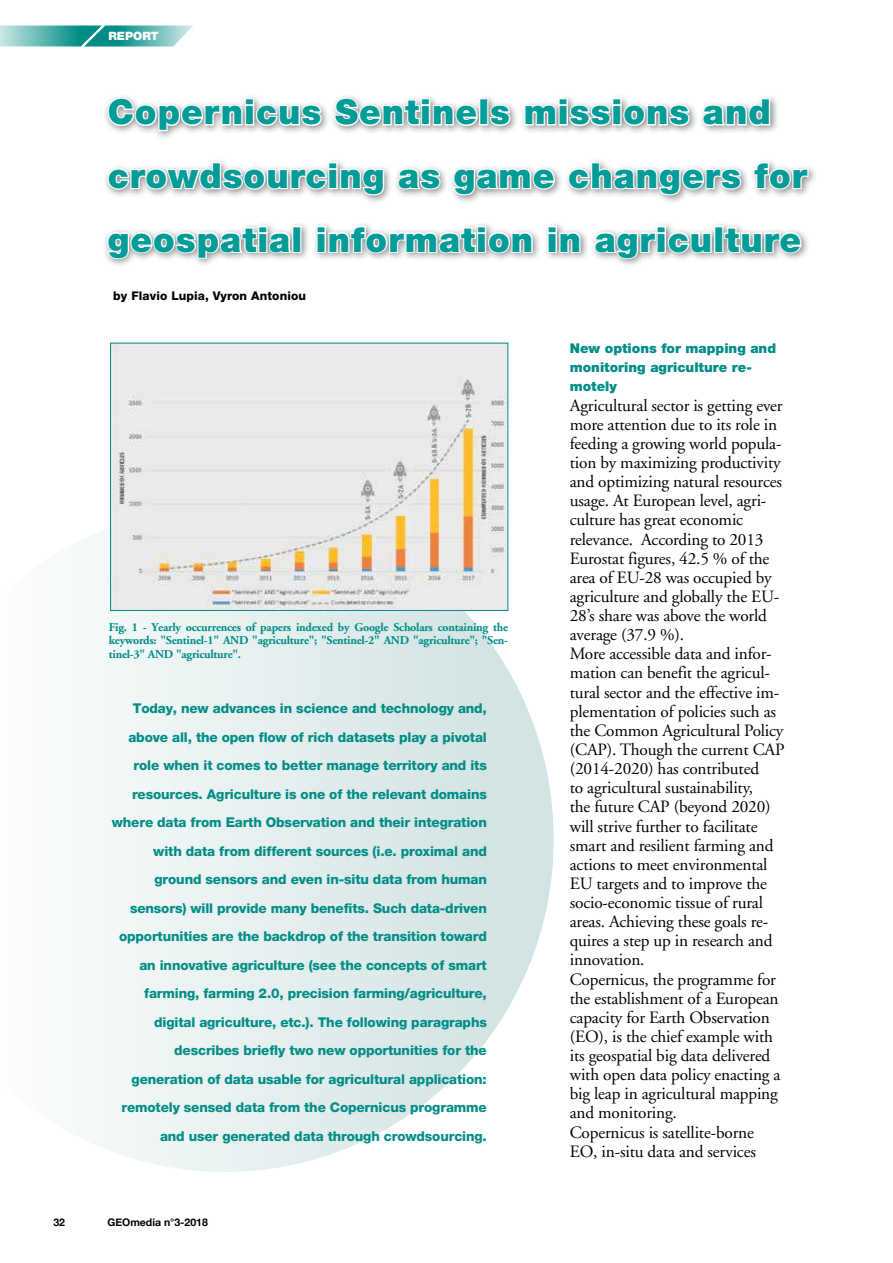
<style>
.page{position:relative;width:893px;height:1263px;background:#fff}
.page>*{position:absolute;margin:0;border:0;box-sizing:border-box;transform-origin:0 0}
.t1{font:900 34.5px/63.6px "Helvetica Neue";letter-spacing:.03em;color:#009c97}
.t2{font:17.25px/19.2px "Adobe Garamond";letter-spacing:-.01em;color:#000}
.t3{font:800 13.5px/28.5px "Helvetica Neue";letter-spacing:-.01em;color:#008d86;text-align:right}
.t4{font:900 13.5px/19.2px "Helvetica Neue";color:#008d86}
.t5{font:700 12px/13.5px "Adobe Garamond";letter-spacing:-.02em;color:#008d86;text-align:justify}
.t6{font:800 12px "Helvetica Neue";letter-spacing:.01em;color:#000}
.t7{font:900 11.55px "Helvetica Neue";color:#fff}
.t8{font:700 10.5px "Helvetica Neue";color:#000}
</style>
<div class="page">
<svg style="left:0;top:26px;width:193px;height:21px;background:#5fb7b3"></svg>
<svg style="left:93px;top:506px;width:461px;height:666px"></svg>
<div style="left:102px;top:93px;width:715px;height:175px;background:#000;opacity:.45"></div>
<svg style="left:106px;top:97px;width:217px;height:36px"></svg>
<svg style="left:333px;top:97px;width:146px;height:30px"></svg>
<div style="left:479px;top:98px;width:9px;height:28px;border:2px solid #fff"></div>
<svg style="left:489px;top:103px;width:23px;height:24px"></svg>
<svg style="left:523px;top:97px;width:168px;height:30px"></svg>
<svg style="left:701px;top:97px;width:70px;height:30px"></svg>
<svg style="left:106px;top:155px;width:279px;height:51px"></svg>
<svg style="left:397px;top:167px;width:45px;height:24px"></svg>
<svg style="left:452px;top:167px;width:105px;height:30px"></svg>
<svg style="left:567px;top:161px;width:175px;height:36px"></svg>
<svg style="left:752px;top:161px;width:58px;height:30px"></svg>
<svg style="left:106px;top:224px;width:188px;height:36px"></svg>
<div style="left:292px;top:226px;width:9px;height:27px;border:2px solid #fff"></div>
<svg style="left:315px;top:224px;width:219px;height:31px"></svg>
<svg style="left:546px;top:224px;width:36px;height:30px"></svg>
<svg style="left:593px;top:224px;width:120px;height:36px"></svg>
<div style="left:714px;top:226px;width:9px;height:27px;border:2px solid #fff"></div>
<svg style="left:723px;top:226px;width:80px;height:29px"></svg>
<img style="left:112px;top:345px;width:394px;height:264px">
<div style="left:110px;top:343px;width:398px;height:268px;border:1px solid #008d86"></div>
<p class="t7" style="left:108px;top:29px;width:52px">REPORT</p>
<h1 class="t1" style="left:108px;top:80px;width:701px">Copernicus Sentinels missions and crowdsourcing as game changers for geospatial information in agriculture</h1>
<p class="t6" style="left:113px;top:289px;width:194px">by Flavio Lupia, Vyron Antoniou</p>
<p class="t5" style="left:109px;top:620px;width:401px">Fig. 1 - Yearly occurrences of papers indexed by Google Scholars containing the keywords: "Sentinel-1" AND "agriculture"; "Sentinel-2" AND "agriculture"; "Sen&shy;tinel-3" AND "agriculture".</p>
<p class="t3" style="left:112px;top:694px;width:377px">Today, new advances in science and technology and, above all, the open flow of rich datasets play a pivotal role when it comes to better manage territory and its resources. Agriculture is one of the relevant domains where data from Earth Observation and their integration with data from different sources (i.e. proximal and ground sensors and even in-situ data from human sensors) will provide many benefits. Such data-driven opportunities are the backdrop of the transition toward an innovative agriculture (see the concepts of smart farming, farming 2.0, precision farming/agriculture, digital agriculture, etc.). The following paragraphs describes briefly two new opportunities for the generation of data usable for agricultural application: remotely sensed data from the Copernicus programme and user generated data through crowdsourcing.</p>
<p class="t8" style="left:53px;top:1214px;width:13px">32</p>
<p class="t8" style="left:107px;top:1214px;width:102px">GEOmedia n°3-2018</p>
<p class="t4" style="left:570px;top:339px;width:208px">New options for mapping and monitoring agriculture re&shy;motely</p>
<p class="t2" style="left:570px;top:396px;width:216px">Agricultural sector is getting ever more attention due to its role in feeding a growing world popula&shy;tion by maximizing productivity and optimizing natural resources usage. At European level, agri&shy;culture has great economic relevance. According to 2013<br>Eurostat figures, 42.5 % of the area of EU-28 was occupied by agriculture and globally the EU-<br>28’s share was above the world average (37.9 %).<br>More accessible data and infor&shy;mation can benefit the agricul&shy;tural sector and the effective im&shy;plementation of policies such as the Common Agricultural Policy (CAP). Though the current CAP (2014-2020) has contributed<br>to agricultural sustainability,<br>the future CAP (beyond 2020) will strive further to facilitate smart and resilient farming and actions to meet environmental<br>EU targets and to improve the socio-economic tissue of rural areas. Achieving these goals re&shy;quires a step up in research and innovation.<br>Copernicus, the programme for the establishment of a European capacity for Earth Observation (EO), is the chief example with its geospatial big data delivered with open data policy enacting a big leap in agricultural mapping and monitoring.<br>Copernicus is satellite-borne<br>EO, in-situ data and services</p>
</div>
